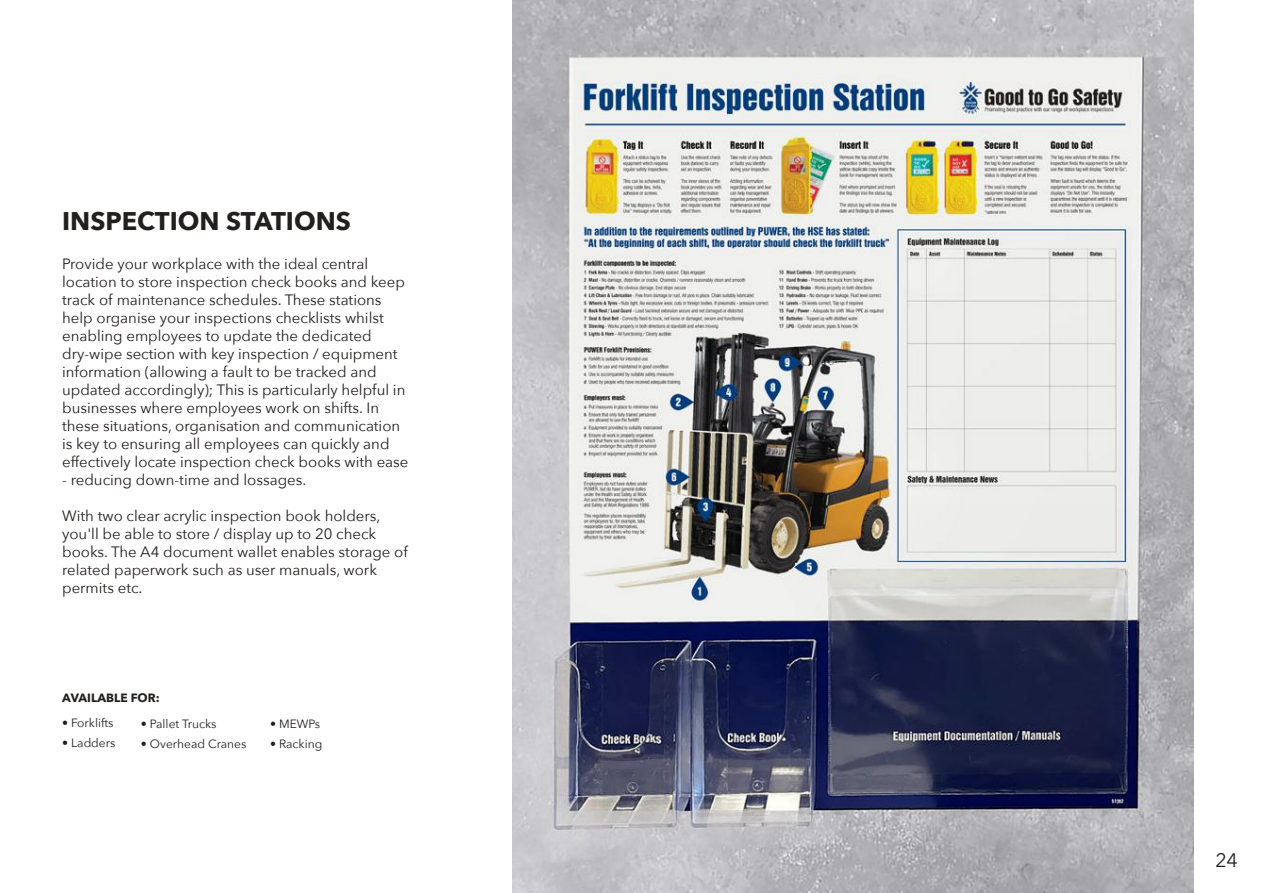
<style>
.page{position:relative;width:1263px;height:893px;background:#fff}
.page>*{position:absolute;margin:0;border:0;box-sizing:border-box;transform-origin:0 0}
.t1{font:700 25.5px "Avenir Next";color:#241f1f}
.t2{font:19.5px "Avenir Next";color:#241f1f}
.t3{font:15px/18px "Avenir Next";color:#241f1f}
.t4{font:12px "Avenir Next";color:#241f1f}
.t5{font:700 12px "Avenir Next";color:#241f1f}
</style>
<div class="page">
<img style="left:512px;top:0;width:682px;height:893px">
<h1 class="t1" style="left:62px;top:199px;width:290px">INSPECTION STATIONS</h1>
<p class="t3" style="left:62px;top:254px;width:348px">Provide your workplace with the ideal central location to store inspection check books and keep track of maintenance schedules. These stations help organise your inspections checklists whilst enabling employees to update the dedicated dry-wipe section with key inspection / equipment information (allowing a fault to be tracked and updated accordingly); This is particularly helpful in businesses where employees work on shifts. In these situations, organisation and communication is key to ensuring all employees can quickly and effectively locate inspection check books with ease</p>
<p class="t3" style="left:62px;top:470px;width:246px">- reducing down-time and lossages.</p>
<p class="t3" style="left:62px;top:506px;width:347px">With two clear acrylic inspection book holders, you'll be able to store / display up to 20 check books. The A4 document wallet enables storage of related paperwork such as user manuals, work permits etc.</p>
<p class="t5" style="left:62px;top:687px;width:99px">AVAILABLE FOR:</p>
<p class="t4" style="left:62px;top:713px;width:53px">• Forklifts</p>
<p class="t4" style="left:62px;top:732px;width:55px">• Ladders</p>
<p class="t4" style="left:141px;top:714px;width:77px">• Pallet Trucks</p>
<p class="t4" style="left:141px;top:733px;width:107px">• Overhead Cranes</p>
<p class="t4" style="left:270px;top:714px;width:52px">• MEWPs</p>
<p class="t4" style="left:270px;top:733px;width:54px">• Racking</p>
<h2 class="t2" style="left:1215px;top:844px;width:24px">24</h2>
</div>
